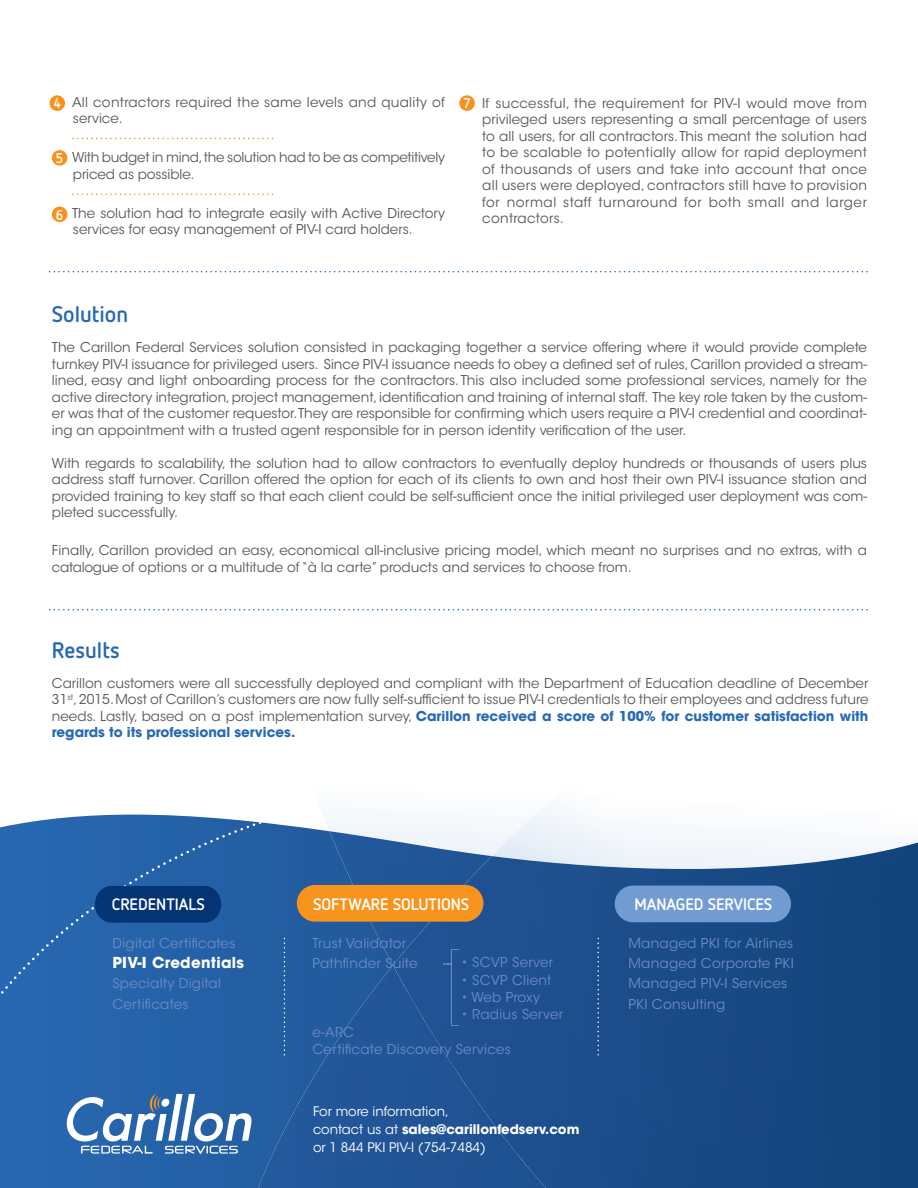
<style>
.page{position:relative;width:918px;height:1188px;background:#fff}
.page>*{position:absolute;margin:0;border:0;box-sizing:border-box;transform-origin:0 0}
.t1{font:700 22.5px "Netto OT";color:#2869b3}
.t2{font:700 16.5px "Netto OT";color:#fff}
.t3{font:700 15px "ITC Avant Garde Std";letter-spacing:.02em;color:#fff}
.t4{font:700 14.1px "Netto OT";color:#fff}
.t5{font:13.5px/16.5px "ITC Avant Garde Std";color:#57585a;text-align:justify}
.t6{font:13.5px/20.2px "ITC Avant Garde Std";letter-spacing:.02em;color:#6c8bc6}
.t7{font:13.5px/16.5px "ITC Avant Garde Std";letter-spacing:-.02em;color:#57585a}
.t8{font:13.5px/16.5px "ITC Avant Garde Std";letter-spacing:.02em;color:#57585a}
.t9{font:13.2px/18px "ITC Avant Garde Std";color:#fff}
.s1{font-weight:700;color:#2869b3}
.s2{font-weight:700}
</style>
<div class="page">
<svg style="left:0;top:815px;width:329px;height:373px;background:#2c65a7"></svg>
<div style="left:258px;top:965px;width:246px;height:223px;background:#225699"></div>
<svg style="left:240px;top:815px;width:252px;height:41px"></svg>
<img style="left:329px;top:831px;width:163px;height:134px">
<img style="left:492px;top:805px;width:54px;height:51px">
<img style="left:445px;top:856px;width:315px;height:283px">
<div style="left:760px;top:843px;width:158px;height:345px;background:#14467e"></div>
<div style="left:393px;top:922px;width:53px;height:133px;background:#215395"></div>
<div style="left:504px;top:1138px;width:257px;height:50px;background:#1b4b89"></div>
<svg style="left:0;top:818px;width:267px;height:352px;background:#2764ab"></svg>
<div style="left:615px;top:886px;width:176px;height:36px;background:#729cd1;border-radius:18px"></div>
<svg style="left:284px;top:938px;width:1px;height:118px"></svg>
<svg style="left:597px;top:938px;width:2px;height:118px"></svg>
<div style="left:95px;top:886px;width:126px;height:37px;background:#053474;border-radius:17px"></div>
<div style="left:297px;top:885px;width:186px;height:37px;background:#f7941d;border-radius:18px"></div>
<img style="left:451px;top:949px;width:8px;height:77px">
<svg style="left:73px;top:138px;width:201px;height:1px"></svg>
<svg style="left:73px;top:193px;width:201px;height:2px"></svg>
<svg style="left:50px;top:271px;width:818px;height:1px"></svg>
<svg style="left:50px;top:609px;width:818px;height:2px"></svg>
<div style="left:49px;top:95px;width:16px;height:16px;background:#f7931d;border-radius:50%"></div>
<div style="left:52px;top:207px;width:15px;height:15px;background:#f7931d;border-radius:50%"></div>
<div style="left:459px;top:95px;width:16px;height:16px;background:#f7931d;border-radius:50%"></div>
<div style="left:52px;top:150px;width:15px;height:16px;background:#f7931d;border-radius:50%"></div>
<svg style="left:66px;top:1094px;width:186px;height:60px"></svg>
<p class="t4" style="left:54px;top:95px;width:9px">4</p>
<p class="t4" style="left:56px;top:149px;width:9px">5</p>
<p class="t4" style="left:56px;top:206px;width:9px">6</p>
<p class="t8" style="left:72px;top:94px;width:374px">All contractors required the same levels and quality of service.</p>
<p class="t7" style="left:72px;top:149px;width:374px">With budget in mind, the solution had to be as competitively priced as possible.</p>
<p class="t5" style="left:72px;top:205px;width:374px">The solution had to integrate easily with Active Directory services for easy management of PIV-I card holders.</p>
<p class="t4" style="left:464px;top:95px;width:8px">7</p>
<p class="t5" style="left:482px;top:95px;width:386px">If successful, the requirement for PIV-I would move from privileged users representing a small percentage of users to all users, for all contractors. This meant the solution had to be scalable to potentially allow for rapid deployment of thousands of users and take into account that once all users were deployed, contractors still have to provision for normal staff turnaround for both small and larger contractors.</p>
<h1 class="t1" style="left:52px;top:300px;width:78px">Solution</h1>
<p class="t5" style="left:52px;top:339px;width:817px">The Carillon Federal Services solution consisted in packaging together a service offering where it would provide complete turnkey PIV-I issuance for privileged users. Since PIV-I issuance needs to obey a defined set of rules, Carillon provided a stream&shy;lined, easy and light onboarding process for the contractors. This also included some professional services, namely for the active directory integration, project management, identification and training of internal staff. The key role taken by the custom&shy;er was that of the customer requestor.They are responsible for confirming which users require a PIV-I credential and coordinat&shy;ing an appointment with a trusted agent responsible for in person identity verification of the user.</p>
<p class="t5" style="left:52px;top:455px;width:817px">With regards to scalability, the solution had to allow contractors to eventually deploy hundreds or thousands of users plus address staff turnover. Carillon offered the option for each of its clients to own and host their own PIV-I issuance station and provided training to key staff so that each client could be self-sufficient once the initial privileged user deployment was com&shy;pleted successfully.</p>
<p class="t5" style="left:52px;top:542px;width:817px">Finally, Carillon provided an easy, economical all-inclusive pricing model, which meant no surprises and no extras, with a catalogue of options or a multitude of “à la carte” products and services to choose from.</p>
<h1 class="t1" style="left:52px;top:636px;width:69px">Results</h1>
<p class="t5" style="left:52px;top:675px;width:818px">Carillon customers were all successfully deployed and compliant with the Department of Education deadline of December 31<sup>st</sup>, 2015. Most of Carillon’s customers are now fully self-sufficient to issue PIV-I credentials to their employees and address future needs. Lastly, based on a post implementation survey, <span class="s1">Carillon received a score of 100% for customer satisfaction with regards to its professional services.</span></p>
<p class="t2" style="left:112px;top:894px;width:95px">CREDENTIALS</p>
<p class="t2" style="left:313px;top:894px;width:158px">SOFTWARE SOLUTIONS</p>
<p class="t6" style="left:112px;top:933px;width:125px">Digital Certificates</p>
<p class="t3" style="left:112px;top:953px;width:133px">PIV-I Credentials</p>
<p class="t6" style="left:112px;top:973px;width:110px">Specialty Digital<br>Certificates</p>
<p class="t6" style="left:313px;top:933px;width:106px">Trust Validator<br>Pathfinder Suite</p>
<p class="t6" style="left:461px;top:953px;width:94px">• SCVP Server</p>
<p class="t6" style="left:461px;top:970px;width:92px">• SCVP Client</p>
<p class="t6" style="left:461px;top:987px;width:80px">• Web Proxy</p>
<p class="t6" style="left:461px;top:1004px;width:104px">• Radius Server</p>
<p class="t6" style="left:313px;top:1024px;width:200px;line-height:17.2px">e-ARC<br>Certificate Discovery Services</p>
<p class="t9" style="left:313px;top:1103px;width:268px">For more information,<br>contact us at <span class="s2">sales@carillonfedserv.com </span>or 1 844 PKI PIV-I (754-7484)</p>
<p class="t2" style="left:634px;top:894px;width:139px">MANAGED SERVICES</p>
<p class="t6" style="left:628px;top:933px;width:167px">Managed PKI for Airlines<br>Managed Corporate PKI<br>Managed PIV-I Services<br>PKI Consulting</p>
</div>
